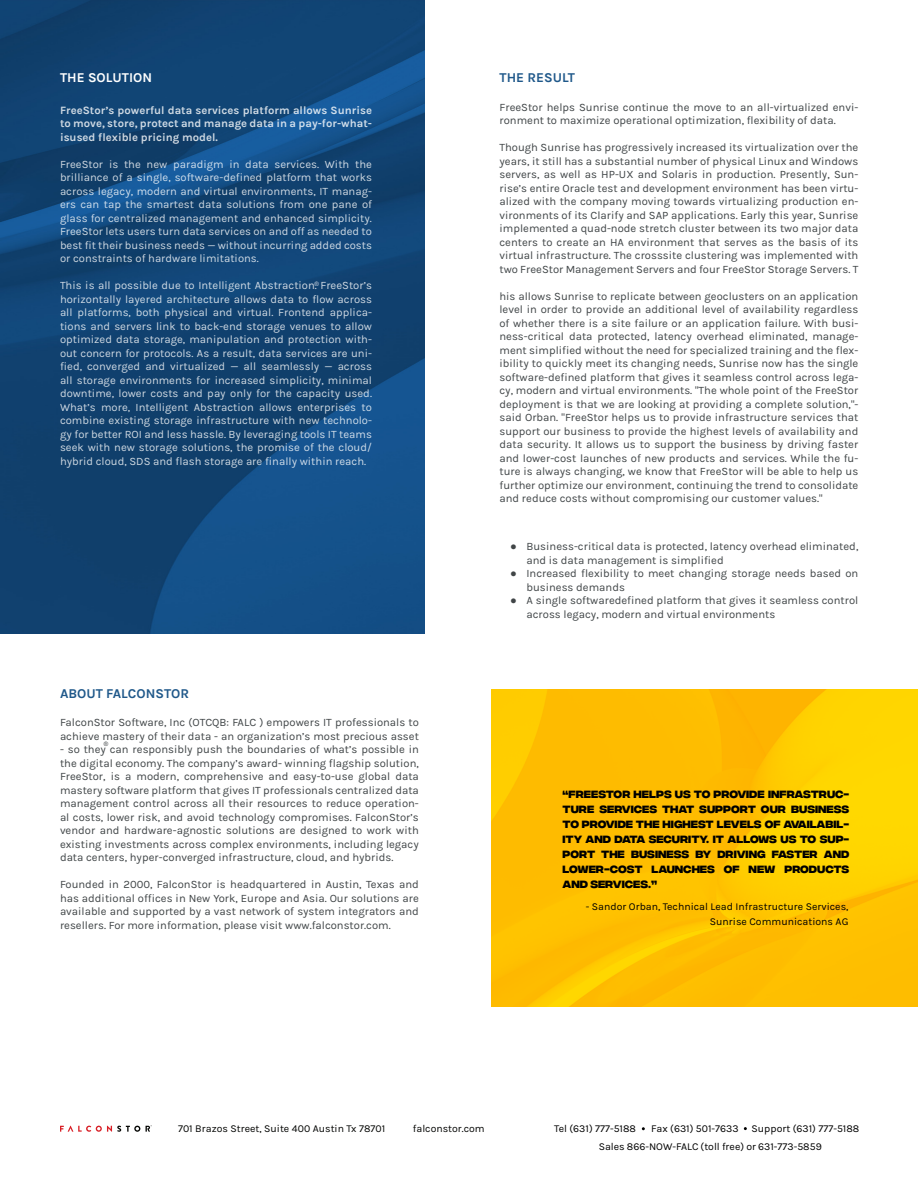
<style>
.page{position:relative;width:918px;height:1188px;background:#fff}
.page>*{position:absolute;margin:0;border:0;box-sizing:border-box;transform-origin:0 0}
.t1{font:700 13.5px "Karla";color:#1f588a}
.t2{font:700 13.5px "Karla";color:#fff}
.t3{font:11.25px/13.5px "Karla";color:#404547}
.t4{font:11.25px/13.5px "Karla";color:#fff;text-align:justify}
.t5{font:700 11.25px/13.5px "Karla";color:#fff;text-align:justify}
.t6{font:700 10.5px/15px "Integral CF";color:#000;text-align:justify}
.t7{font:10.5px/15px "Karla";color:#000;text-align:right}
.t8{font:10.5px "Karla";color:#040503}
.Paragraph_Style_1{font:6px "Arial";color:#404547}
.t9{font:6px "Arial";color:#fff}
.s1{font-family:"Arial"}
</style>
<div class="page">
<img style="left:0;top:0;width:424px;height:634px">
<img style="left:492px;top:690px;width:426px;height:316px">
<svg style="left:60px;top:1126px;width:80px;height:6px"></svg>
<svg style="left:146px;top:1125px;width:6px;height:7px"></svg>
<p class="t2" style="left:60px;top:70px;width:94px">THE SOLUTION</p>
<p class="t5" style="left:60px;top:103px;width:314px">FreeStor’s powerful data services platform allows Sunrise to move, store, protect and manage data in a pay-for-what&shy;isused flexible pricing model.</p>
<p class="t4" style="left:60px;top:158px;width:314px">FreeStor is the new paradigm in data services. With the brilliance of a single, software-defined platform that works across legacy, modern and virtual environments, IT manag&shy;ers can tap the smartest data solutions from one pane of glass for centralized management and enhanced simplicity.<br>FreeStor lets users turn data services on and off as needed to best fit their business needs — without incurring added costs or constraints of hardware limitations.</p>
<p class="t4" style="left:60px;top:279px;width:314px">This is all possible due to Intelligent Abstraction. FreeStor’s horizontally layered architecture allows data to flow across all platforms, both physical and virtual. Frontend applica&shy;tions and servers link to back-end storage venues to allow optimized data storage, manipulation and protection with&shy;out concern for protocols. As a result, data services are uni&shy;fied, converged and virtualized — all seamlessly — across all storage environments for increased simplicity, minimal downtime, lower costs and pay only for the capacity used.<br>What’s more, Intelligent Abstraction allows enterprises to combine existing storage infrastructure with new technolo&shy;gy for better ROI and less hassle. By leveraging tools IT teams seek with new storage solutions, the promise of the cloud/ hybrid cloud, SDS and flash storage are finally within reach.</p>
<p class="t9" style="left:315px;top:279px;width:6px">®</p>
<p class="t1" style="left:60px;top:686px;width:131px">ABOUT FALCONSTOR</p>
<p class="t3" style="left:60px;top:716px;width:360px">FalconStor Software, Inc (OTCQB: FALC ) empowers IT professionals to achieve mastery of their data - an organization’s most precious asset</p>
<p class="t3" style="left:60px;top:743px;width:360px;text-align:justify">- so they can responsibly push the boundaries of what’s possible in the digital economy. The company’s award- winning flagship solution, FreeStor, is a modern, comprehensive and easy-to-use global data mastery software platform that gives IT professionals centralized data management control across all their resources to reduce operation&shy;al costs, lower risk, and avoid technology compromises. FalconStor’s vendor and hardware-agnostic solutions are designed to work with existing investments across complex environments, including legacy data centers, hyper-converged infrastructure, cloud, and hybrids.</p>
<p class="t3" style="left:60px;top:878px;width:360px;text-align:justify">Founded in 2000, FalconStor is headquartered in Austin, Texas and has additional offices in New York, Europe and Asia. Our solutions are available and supported by a vast network of system integrators and resellers. For more information, please visit www.falconstor.com.</p>
<p class="Paragraph_Style_1" style="left:104px;top:739px;width:6px">®</p>
<p class="t1" style="left:500px;top:70px;width:77px">THE RESULT</p>
<p class="t3" style="left:500px;top:100px;width:360px">FreeStor helps Sunrise continue the move to an all-virtualized envi&shy;ronment to maximize operational optimization, flexibility of data.</p>
<p class="t3" style="left:500px;top:141px;width:360px;text-align:justify">Though Sunrise has progressively increased its virtualization over the years, it still has a substantial number of physical Linux and Windows servers, as well as HP-UX and Solaris in production. Presently, Sun&shy;rise’s entire Oracle test and development environment has been virtu&shy;alized with the company moving towards virtualizing production en&shy;vironments of its Clarify and SAP applications. Early this year, Sunrise implemented a quad-node stretch cluster between its two major data centers to create an HA environment that serves as the basis of its virtual infrastructure. The crosssite clustering was implemented with two FreeStor Management Servers and four FreeStor Storage Servers. T</p>
<p class="t3" style="left:500px;top:289px;width:360px;text-align:justify">his allows Sunrise to replicate between geoclusters on an application level in order to provide an additional level of availability regardless of whether there is a site failure or an application failure. With busi&shy;ness-critical data protected, latency overhead eliminated, manage&shy;ment simplified without the need for specialized training and the flex&shy;ibility to quickly meet its changing needs, Sunrise now has the single software-defined platform that gives it seamless control across lega&shy;cy, modern and virtual environments. "The whole point of the FreeStor deployment is that we are looking at providing a complete solution,"- said Orban. "FreeStor helps us to provide infrastructure services that support our business to provide the highest levels of availability and data security. It allows us to support the business by driving faster and lower-cost launches of new products and services. While the fu&shy;ture is always changing, we know that FreeStor will be able to help us further optimize our environment, continuing the trend to consolidate and reduce costs without compromising our customer values."</p>
<p class="t3" style="left:526px;top:540px;width:333px;text-indent:-16px"><span class="s1">●</span> Business-critical data is protected, latency overhead eliminated, and is data management is simplified</p>
<p class="t3" style="left:526px;top:567px;width:333px;text-indent:-16px"><span class="s1">●</span> Increased flexibility to meet changing storage needs based on business demands</p>
<p class="t3" style="left:526px;top:594px;width:333px;text-indent:-16px"><span class="s1">●</span> A single softwaredefined platform that gives it seamless control across legacy, modern and virtual environments</p>
<p class="t6" style="left:562px;top:788px;width:288px">“FREESTOR HELPS US TO PROVIDE INFRASTRUC-TURE SERVICES THAT SUPPORT OUR BUSINESS TO PROVIDE THE HIGHEST LEVELS OF AVAILABIL-ITY AND DATA SECURITY. IT ALLOWS US TO SUP-PORT THE BUSINESS BY DRIVING FASTER AND LOWER-COST LAUNCHES OF NEW PRODUCTS AND SERVICES.”</p>
<p class="t7" style="left:586px;top:900px;width:264px">- Sandor Orban, Technical Lead Infrastructure Services,<br>Sunrise Communications AG</p>
<p class="t8" style="left:178px;top:1122px;width:209px">701 Brazos Street, Suite 400 Austin Tx 78701</p>
<p class="t7" style="left:554px;top:1121px;width:83px">Tel (631) 777-5188</p>
<p class="t7" style="left:651px;top:1121px;width:89px">Fax (631) 501-7633</p>
<p class="t7" style="left:752px;top:1121px;width:109px">Support (631) 777-5188</p>
<p class="t7" style="left:599px;top:1139px;width:225px">Sales 866-NOW-FALC (toll free) or 631-773-5859</p>
<p class="t8" style="left:413px;top:1122px;width:73px">falconstor.com</p>
</div>
